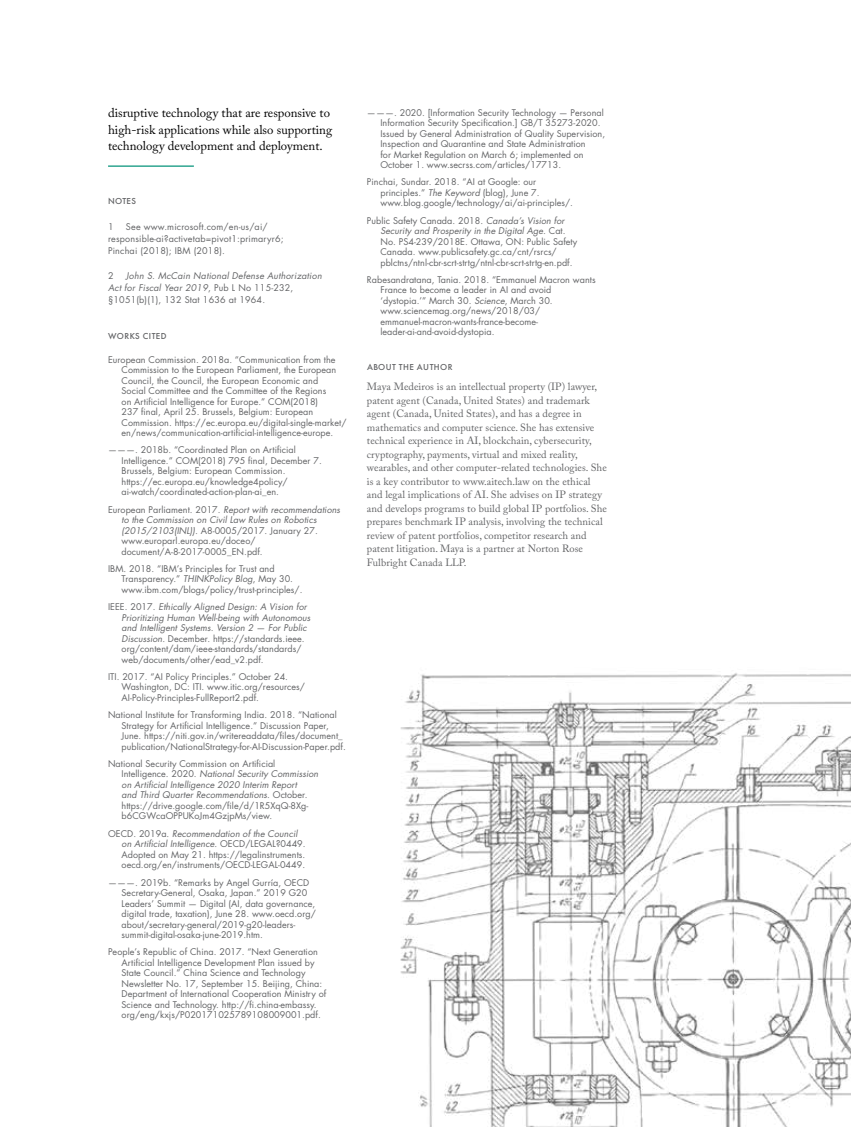
<style>
.page{position:relative;width:851px;height:1127px;background:#fff}
.page>*{position:absolute;margin:0;border:0;box-sizing:border-box;transform-origin:0 0}
.t1{font:12.75px/16.5px "Adobe Caslon Pro";color:#000}
.t2{font:10.5px/13.5px "Adobe Caslon Pro";letter-spacing:.005em;color:#636466}
.t3{font:9px/10.5px "Futura Std";letter-spacing:.005em;color:#636466}
.t4{font:italic 9px/10.5px "Futura Std";letter-spacing:.005em;color:#636466}
.t5{font:500 9px "Futura PT";letter-spacing:.05em;color:#636466}
.s1{font-style:normal}
.s2{font-style:italic}
</style>
<div class="page">
<hr style="left:108px;top:165px;width:86px;height:2px;background:#2fa590">
<img style="left:400px;top:673px;width:450px;height:454px">
<h1 class="t1" style="left:108px;top:105px;width:226px">disruptive technology that are responsive to high-risk applications while also supporting technology development and deployment.</h1>
<p class="t5" style="left:108px;top:196px;width:29px">NOTES</p>
<p class="t3" style="left:108px;top:221px;width:7px">1</p>
<p class="t3" style="left:108px;top:221px;width:177px;line-height:12px;text-indent:18px">See www.microsoft.com/en-us/ai/ responsible-ai?activetab=pivot1:primaryr6;<br>Pinchai (2018); IBM (2018).</p>
<p class="t3" style="left:108px;top:271px;width:7px">2</p>
<p class="t4" style="left:108px;top:270px;width:215px;line-height:12px;text-indent:18px">John S. McCain National Defense Authorization<br>Act for Fiscal Year 2019<span class="s1">, Pub L No 115-232, §1051(b)(1), 132 Stat 1636 at 1964.</span></p>
<p class="t5" style="left:108px;top:330px;width:60px">WORKS CITED</p>
<p class="t3" style="left:122px;top:354px;width:226px;text-indent:-14px">European Commission. 2018a. “Communication from the Commission to the European Parliament, the European Council, the Council, the European Economic and<br>Social Committee and the Committee of the Regions<br>on Artificial Intelligence for Europe.” COM(2018)<br>237 final, April 25. Brussels, Belgium: European Commission. https://ec.europa.eu/digital-single-market/ en/news/communication-artificial-intelligence-europe.</p>
<p class="t3" style="left:122px;top:445px;width:202px;text-indent:-14px">———. 2018b. “Coordinated Plan on Artificial Intelligence.” COM(2018) 795 final, December 7.<br>Brussels, Belgium: European Commission. https://ec.europa.eu/knowledge4policy/ ai-watch/coordinated-action-plan-ai_en.</p>
<p class="t3" style="left:122px;top:504px;width:220px;text-indent:-14px">European Parliament. 2017. <span class="s2">Report with recommendations to the Commission on Civil Law Rules on Robotics (2015/2103(INL)).</span> A8-0005/2017. January 27. www.europarl.europa.eu/doceo/ document/A-8-2017-0005_EN.pdf.</p>
<p class="t3" style="left:122px;top:563px;width:182px;text-indent:-14px">IBM. 2018. “IBM’s Principles for Trust and<br>Transparency.” <span class="s2">THINKPolicy Blog</span>, May 30. www.ibm.com/blogs/policy/trust-principles/.</p>
<p class="t4" style="left:122px;top:602px;width:190px;text-indent:-14px"><span class="s1">IEEE. 2017.</span> Ethically Aligned Design: A Vision for Prioritizing Human Well-being with Autonomous and Intelligent Systems. Version 2 — For Public Discussion<span class="s1">. December. https://standards.ieee. org/content/dam/ieee-standards/standards/ web/documents/other/ead_v2.pdf.</span></p>
<p class="t3" style="left:122px;top:671px;width:185px;text-indent:-14px">ITI. 2017. “AI Policy Principles.” October 24.<br>Washington, DC: ITI. www.itic.org/resources/<br>AI-Policy-Principles-FullReport2.pdf.</p>
<p class="t3" style="left:122px;top:710px;width:226px;text-indent:-14px">National Institute for Transforming India. 2018. “National Strategy for Artificial Intelligence.” Discussion Paper, June. https://niti.gov.in/writereaddata/files/document_ publication/NationalStrategy-for-AI-Discussion-Paper.pdf.</p>
<p class="t3" style="left:122px;top:758px;width:198px;text-indent:-14px">National Security Commission on Artificial Intelligence. 2020. <span class="s2">National Security Commission on Artificial Intelligence 2020 Interim Report<br>and Third Quarter Recommendations</span>. October. https://drive.google.com/file/d/1R5XqQ-8Xg&shy;b6CGWcaOPPUKoJm4GzjpMs/view.</p>
<p class="t3" style="left:122px;top:828px;width:185px;text-indent:-14px">OECD. 2019a. <span class="s2">Recommendation of the Council on Artificial Intelligence</span>. OECD/LEGAL?0449.<br>Adopted on May 21. https://legalinstruments. oecd.org/en/instruments/OECD-LEGAL-0449.</p>
<p class="t3" style="left:122px;top:877px;width:196px;text-indent:-14px">———. 2019b. “Remarks by Angel Gurría, OECD Secretary-General, Osaka, Japan.” 2019 G20<br>Leaders’ Summit — Digital (AI, data governance, digital trade, taxation), June 28. www.oecd.org/ about/secretary-general/2019-g20-leaders&shy;summit-digital-osaka-june-2019.htm.</p>
<p class="t3" style="left:122px;top:947px;width:206px;text-indent:-14px">People’s Republic of China. 2017. “Next Generation Artificial Intelligence Development Plan issued by State Council.” China Science and Technology Newsletter No. 17, September 15. Beijing, China:<br>Department of International Cooperation Ministry of Science and Technology. http://fi.china-embassy. org/eng/kxjs/P020171025789108009001.pdf.</p>
<p class="t3" style="left:380px;top:107px;width:226px;text-indent:-14px">———. 2020. [Information Security Technology — Personal Information Security Specification.] GB/T 35273-2020.<br>Issued by General Administration of Quality Supervision, Inspection and Quarantine and State Administration<br>for Market Regulation on March 6; implemented on October 1. www.secrss.com/articles/17713.</p>
<p class="t3" style="left:380px;top:177px;width:194px;text-indent:-14px">Pinchai, Sundar. 2018. “AI at Google: our principles.” <span class="s2">The Keyword</span> (blog), June 7. www.blog.google/technology/ai/ai-principles/.</p>
<p class="t3" style="left:380px;top:215px;width:198px;text-indent:-14px">Public Safety Canada. 2018. <span class="s2">Canada’s Vision for Security and Prosperity in the Digital Age.</span> Cat.<br>No. PS4-239/2018E. Ottawa, ON: Public Safety Canada. www.publicsafety.gc.ca/cnt/rsrcs/ pblctns/ntnl-cbr-scrt-strtg/ntnl-cbr-scrt-strtg-en.pdf.</p>
<p class="t3" style="left:380px;top:274px;width:217px;text-indent:-14px">Rabesandratana, Tania. 2018. “Emmanuel Macron wants France to become a leader in AI and avoid ‘dystopia.’” March 30. <span class="s2">Science</span>, March 30. www.sciencemag.org/news/2018/03/ emmanuel-macron-wants-france-become&shy;leader-ai-and-avoid-dystopia.</p>
<p class="t5" style="left:367px;top:362px;width:87px">ABOUT THE AUTHOR</p>
<p class="t2" style="left:367px;top:380px;width:241px">Maya Medeiros is an intellectual property (IP) lawyer, patent agent (Canada, United States) and trademark agent (Canada, United States), and has a degree in mathematics and computer science. She has extensive technical experience in AI, blockchain, cybersecurity, cryptography, payments, virtual and mixed reality, wearables, and other computer-related technologies. She is a key contributor to www.aitech.law on the ethical and legal implications of AI. She advises on IP strategy and develops programs to build global IP portfolios. She prepares benchmark IP analysis, involving the technical review of patent portfolios, competitor research and patent litigation. Maya is a partner at Norton Rose Fulbright Canada LLP.</p>
</div>
